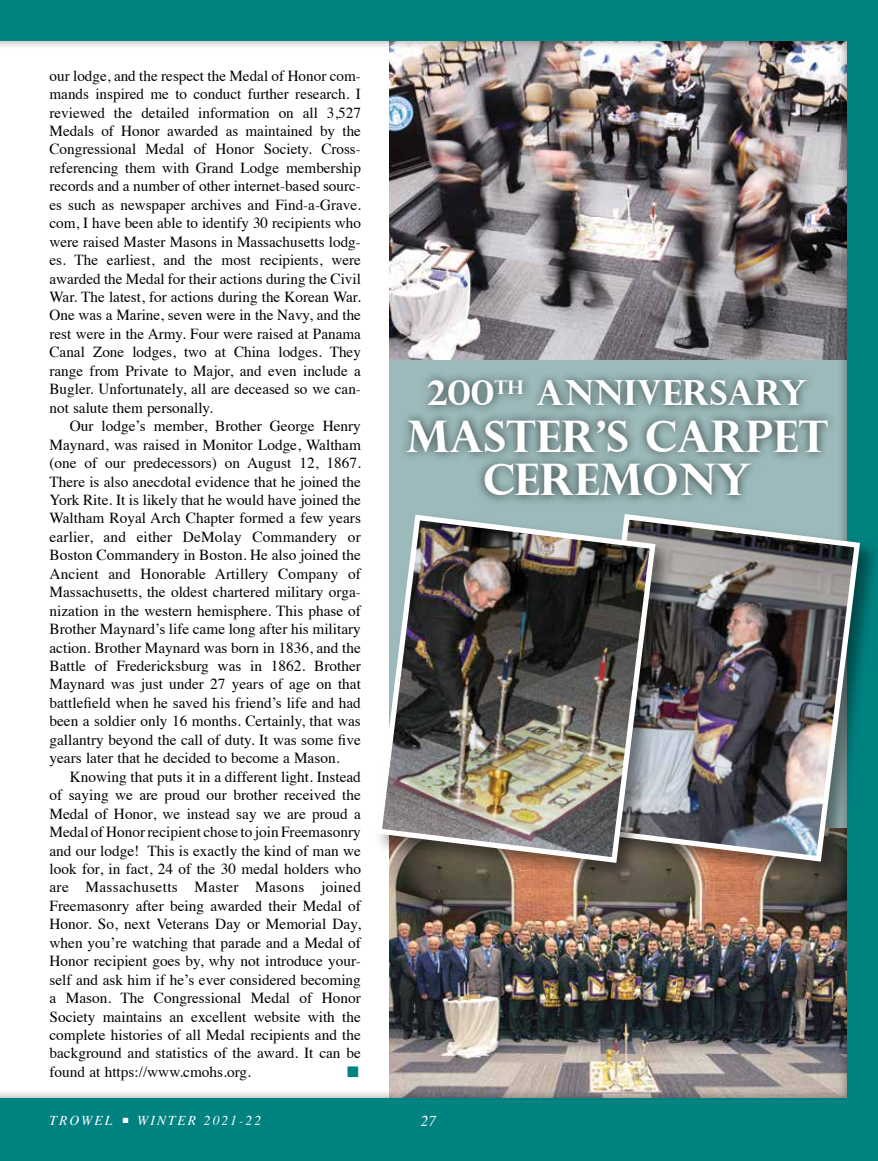
<style>
.page{position:relative;width:878px;height:1161px;background:#fff}
.page>*{position:absolute;margin:0;border:0;box-sizing:border-box;transform-origin:0 0}
.t1{font:700 43.65px/43.7px "Perpetua Titling";color:#fff;text-align:center}
.t2{font:700 34.65px "Perpetua Titling";color:#fff}
.t3{font:15.3px/18.5px "Times";color:#000;text-align:justify}
.t4{font:15.3px "Zapf Dingbats ITC";color:#008281}
.t5{font:italic 15px "Times";color:#fff}
.t6{font:italic 13.5px "Times";letter-spacing:.15em;color:#fff}
</style>
<div class="page">
<div style="left:0;top:0;width:878px;height:1161px;background:#000;opacity:.5"></div>
<div style="left:0;top:1099px;width:878px;height:62px;background:#008281"></div>
<div style="left:0;top:0;width:878px;height:40px;background:#008281"></div>
<div style="left:847px;top:0;width:31px;height:1161px;background:#008281"></div>
<div style="left:398px;top:370px;width:440px;height:136px;background:#000;opacity:.7"></div>
<div style="left:582px;top:511px;width:296px;height:372px;background:#000;opacity:.45"></div>
<img style="left:582px;top:511px;width:280px;height:354px">
<div style="left:373px;top:512px;width:303px;height:372px;background:#000;opacity:.45"></div>
<img style="left:373px;top:512px;width:285px;height:354px">
<p class="t3" style="left:50px;top:65px;width:313px">our lodge, and the respect the Medal of Honor com&shy;mands inspired me to conduct further research. I reviewed the detailed information on all 3,527<br>Medals of Honor awarded as maintained by the Congressional Medal of Honor Society. Cross&shy;referencing them with Grand Lodge membership records and a number of other internet-based sourc&shy;es such as newspaper archives and Find-a-Grave. com, I have been able to identify 30 recipients who were raised Master Masons in Massachusetts lodg&shy;es. The earliest, and the most recipients, were awarded the Medal for their actions during the Civil War. The latest, for actions during the Korean War.<br>One was a Marine, seven were in the Navy, and the rest were in the Army. Four were raised at Panama Canal Zone lodges, two at China lodges. They range from Private to Major, and even include a Bugler. Unfortunately, all are deceased so we can&shy;not salute them personally.</p>
<p class="t3" style="left:49px;top:416px;width:313px;text-indent:20px">Our lodge’s member, Brother George Henry Maynard, was raised in Monitor Lodge, Waltham (one of our predecessors) on August 12, 1867.<br>There is also anecdotal evidence that he joined the York Rite. It is likely that he would have joined the Waltham Royal Arch Chapter formed a few years earlier, and either DeMolay Commandery or Boston Commandery in Boston. He also joined the Ancient and Honorable Artillery Company of Massachusetts, the oldest chartered military orga&shy;nization in the western hemisphere. This phase of Brother Maynard’s life came long after his military action. Brother Maynard was born in 1836, and the Battle of Fredericksburg was in 1862. Brother Maynard was just under 27 years of age on that battlefield when he saved his friend’s life and had been a soldier only 16 months. Certainly, that was gallantry beyond the call of duty. It was some five years later that he decided to become a Mason.</p>
<p class="t3" style="left:50px;top:766px;width:313px;text-indent:20px">Knowing that puts it in a different light. Instead of saying we are proud our brother received the Medal of Honor, we instead say we are proud a Medal of Honor recipient chose to join Freemasonry and our lodge! This is exactly the kind of man we look for, in fact, 24 of the 30 medal holders who are Massachusetts Master Masons joined Freemasonry after being awarded their Medal of Honor. So, next Veterans Day or Memorial Day, when you’re watching that parade and a Medal of Honor recipient goes by, why not introduce your&shy;self and ask him if he’s ever considered becoming a Mason. The Congressional Medal of Honor Society maintains an excellent website with the complete histories of all Medal recipients and the background and statistics of the award. It can be found at https://www.cmohs.org.</p>
<p class="t4" style="left:347px;top:1064px;width:13px">■</p>
<h2 class="t2" style="left:427px;top:371px;width:382px">200<sup>TH</sup> ANNIVERSARY</h2>
<h1 class="t1" style="left:406px;top:414px;width:423px">MASTER’S CARPET<br>CEREMONY</h1>
<p class="t6" style="left:50px;top:1109px;width:213px">TROWEL ■ WINTER 2021-22</p>
<p class="t5" style="left:421px;top:1108px;width:16px">27</p>
</div>
